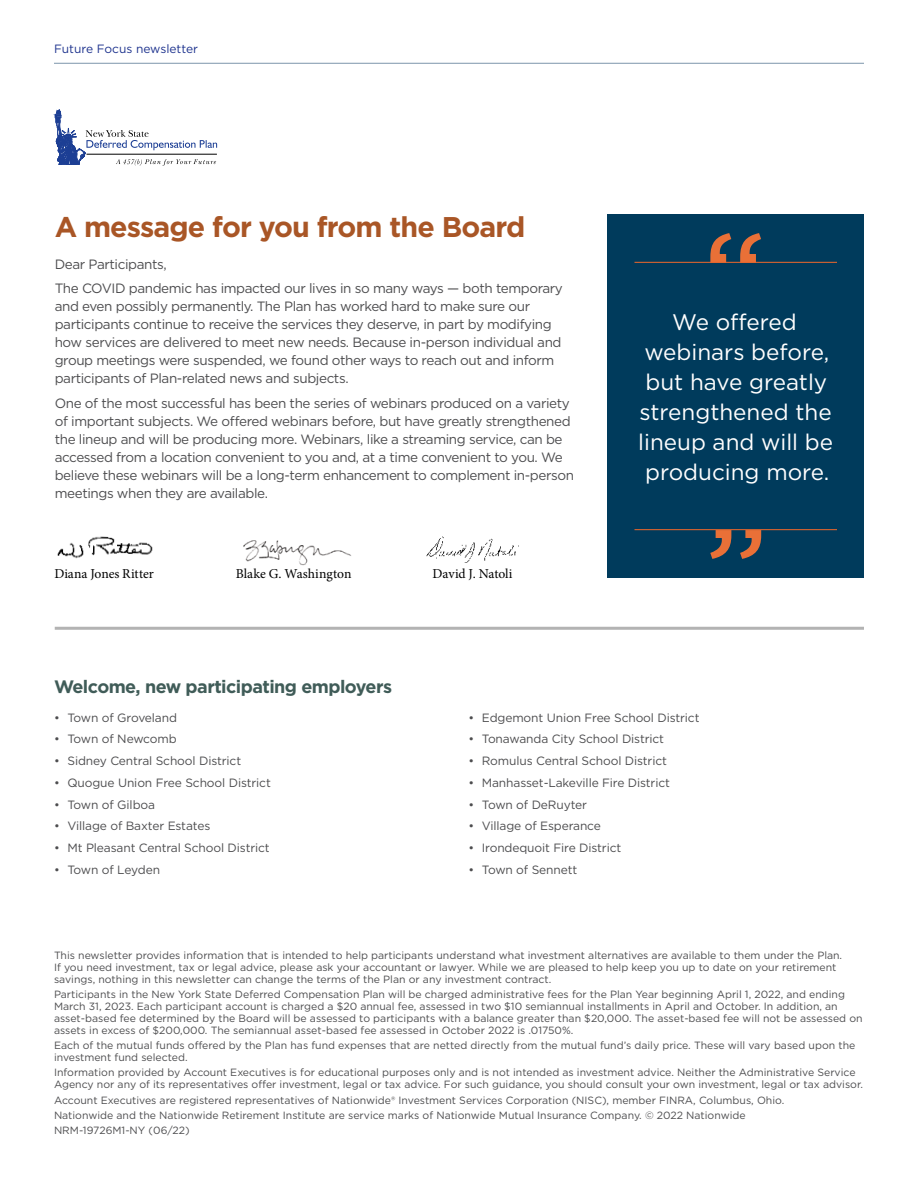
<style>
.page{position:relative;width:918px;height:1188px;background:#fff}
.page>*{position:absolute;margin:0;border:0;box-sizing:border-box;transform-origin:0 0}
.Gotham_Bold_Headline{font:700 28.5px "Gotham";letter-spacing:-.03em;color:#a95626}
.t1{font:22.5px/30px "Gotham";color:#fff;text-align:center}
.Gotham_Bold_Headline-2{font:700 18px "Gotham";letter-spacing:-.03em;color:#405c58}
.t2{font:13.65px "Minion Pro";letter-spacing:-.005em;color:#000}
.t3{font:13.5px/18px "Gotham";letter-spacing:-.03em;color:#4d4d4f}
.t4{font:12px "Gotham";letter-spacing:-.01em;color:#4d4d4f}
.t5{font:12px "Gotham";color:#1e338e}
.t6{font:10.5px/12px "Gotham";color:#4d4d4f}
</style>
<div class="page">
<div style="left:608px;top:214px;width:256px;height:364px;background:#003b5c"></div>
<svg style="left:55px;top:109px;width:162px;height:57px"></svg>
<img style="left:57px;top:536px;width:96px;height:23px">
<img style="left:243px;top:540px;width:109px;height:25px">
<img style="left:426px;top:536px;width:93px;height:27px">
<svg style="left:710px;top:233px;width:51px;height:29px"></svg>
<hr style="left:634px;top:262px;width:203px;height:1px;background:#f2682a">
<svg style="left:710px;top:530px;width:51px;height:29px"></svg>
<hr style="left:634px;top:529px;width:203px;height:1px;background:#f2682a">
<hr style="left:55px;top:627px;width:809px;height:3px;background:#b3b3b3">
<hr style="left:54px;top:63px;width:810px;height:1px;background:#7d96ab">
<p class="t5" style="left:54px;top:41px;width:146px">Future Focus newsletter</p>
<h1 class="Gotham_Bold_Headline" style="left:55px;top:208px;width:472px">A message for you from the Board</h1>
<p class="t3" style="left:55px;top:255px;width:114px">Dear Participants,</p>
<p class="t3" style="left:55px;top:279px;width:510px">The COVID pandemic has impacted our lives in so many ways — both temporary and even possibly permanently. The Plan has worked hard to make sure our participants continue to receive the services they deserve, in part by modifying how services are delivered to meet new needs. Because in-person individual and group meetings were suspended, we found other ways to reach out and inform participants of Plan-related news and subjects.</p>
<p class="t3" style="left:55px;top:394px;width:521px">One of the most successful has been the series of webinars produced on a variety of important subjects. We offered webinars before, but have greatly strengthened the lineup and will be producing more. Webinars, like a streaming service, can be accessed from a location convenient to you and, at a time convenient to you. We believe these webinars will be a long-term enhancement to complement in-person meetings when they are available.</p>
<p class="t2" style="left:54px;top:564px;width:101px">Diana Jones Ritter</p>
<p class="t2" style="left:236px;top:564px;width:117px">Blake G. Washington</p>
<p class="t2" style="left:433px;top:564px;width:81px">David J. Natoli</p>
<h2 class="t1" style="left:638px;top:307px;width:196px">We offered webinars before, but have greatly strengthened the lineup and will be producing more.</h2>
<h1 class="Gotham_Bold_Headline-2" style="left:54px;top:675px;width:340px">Welcome, new participating employers</h1>
<p class="t4" style="left:54px;top:710px;width:125px">• Town of Groveland</p>
<p class="t4" style="left:54px;top:732px;width:124px">• Town of Newcomb</p>
<p class="t4" style="left:54px;top:753px;width:189px">• Sidney Central School District</p>
<p class="t4" style="left:54px;top:775px;width:218px">• Quogue Union Free School District</p>
<p class="t4" style="left:54px;top:797px;width:103px">• Town of Gilboa</p>
<p class="t4" style="left:54px;top:819px;width:158px">• Village of Baxter Estates</p>
<p class="t4" style="left:54px;top:840px;width:217px">• Mt Pleasant Central School District</p>
<p class="t4" style="left:54px;top:862px;width:108px">• Town of Leyden</p>
<p class="t4" style="left:468px;top:710px;width:233px">• Edgemont Union Free School District</p>
<p class="t4" style="left:468px;top:732px;width:197px">• Tonawanda City School District</p>
<p class="t4" style="left:468px;top:753px;width:200px">• Romulus Central School District</p>
<p class="t4" style="left:468px;top:775px;width:203px">• Manhasset-Lakeville Fire District</p>
<p class="t4" style="left:468px;top:797px;width:120px">• Town of DeRuyter</p>
<p class="t4" style="left:468px;top:819px;width:134px">• Village of Esperance</p>
<p class="t4" style="left:468px;top:840px;width:154px">• Irondequoit Fire District</p>
<p class="t4" style="left:468px;top:862px;width:110px">• Town of Sennett</p>
<p class="t6" style="left:54px;top:949px;width:790px">This newsletter provides information that is intended to help participants understand what investment alternatives are available to them under the Plan.<br>If you need investment, tax or legal advice, please ask your accountant or lawyer. While we are pleased to help keep you up to date on your retirement savings, nothing in this newsletter can change the terms of the Plan or any investment contract.</p>
<p class="t6" style="left:54px;top:988px;width:810px">Participants in the New York State Deferred Compensation Plan will be charged administrative fees for the Plan Year beginning April 1, 2022, and ending March 31, 2023. Each participant account is charged a $20 annual fee, assessed in two $10 semiannual installments in April and October. In addition, an asset-based fee determined by the Board will be assessed to participants with a balance greater than $20,000. The asset-based fee will not be assessed on assets in excess of $200,000. The semiannual asset-based fee assessed in October 2022 is .01750%.</p>
<p class="t6" style="left:54px;top:1039px;width:803px">Each of the mutual funds offered by the Plan has fund expenses that are netted directly from the mutual fund’s daily price. These will vary based upon the investment fund selected.</p>
<p class="t6" style="left:54px;top:1066px;width:810px">Information provided by Account Executives is for educational purposes only and is not intended as investment advice. Neither the Administrative Service<br>Agency nor any of its representatives offer investment, legal or tax advice. For such guidance, you should consult your own investment, legal or tax advisor.</p>
<p class="t6" style="left:54px;top:1094px;width:732px">Account Executives are registered representatives of Nationwide® Investment Services Corporation (NISC), member FINRA, Columbus, Ohio.</p>
<p class="t6" style="left:54px;top:1109px;width:693px">Nationwide and the Nationwide Retirement Institute are service marks of Nationwide Mutual Insurance Company. © 2022 Nationwide</p>
<p class="t6" style="left:54px;top:1124px;width:137px">NRM-19726M1-NY (06/22)</p>
</div>
